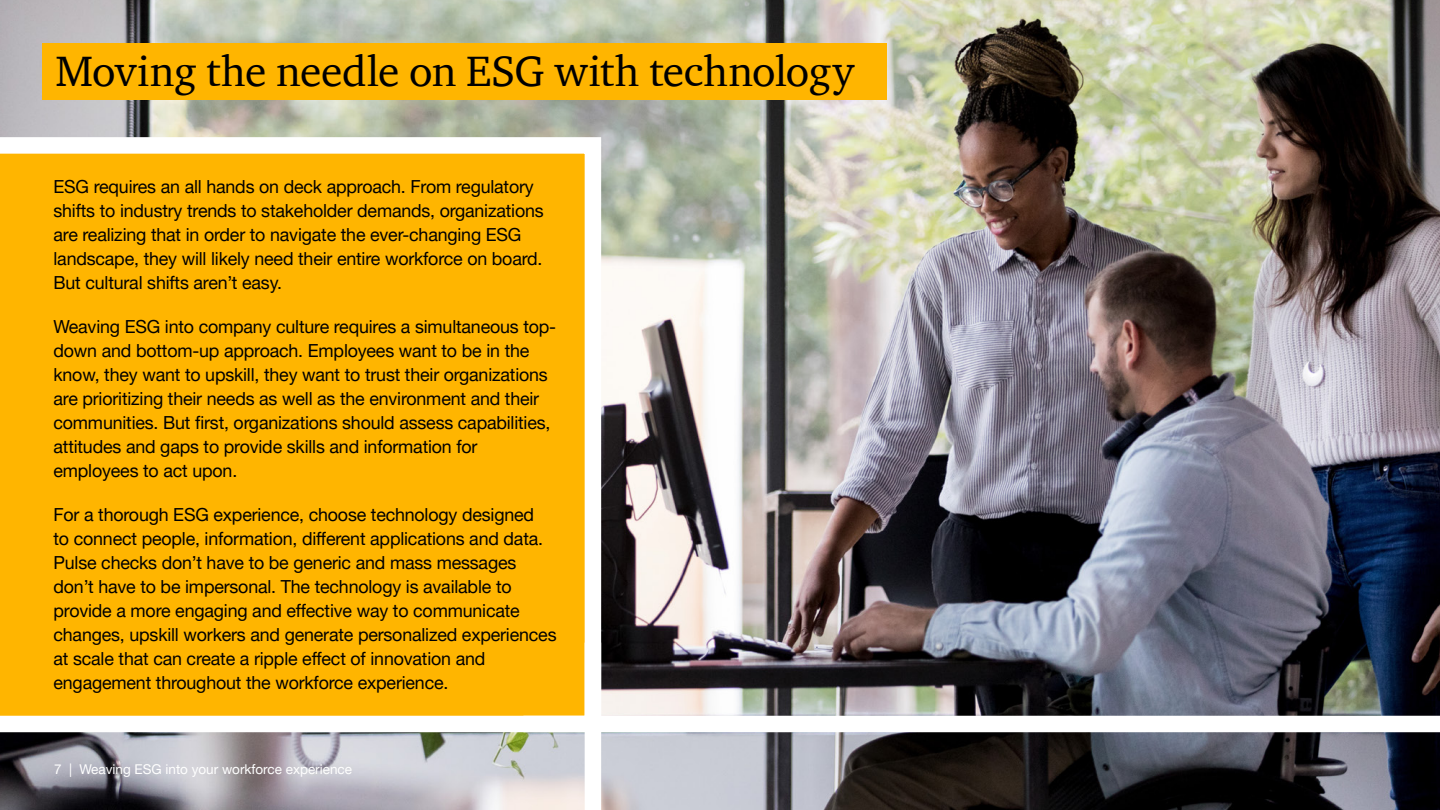
<style>
.page{position:relative;width:1440px;height:810px;background:#fff}
.page>*{position:absolute;margin:0;border:0;box-sizing:border-box;transform-origin:0 0}
.Headline___Header{font:43.5px "ITC Charter Com";letter-spacing:-.015em;color:#000}
.Body___Copy__black{font:18px/24px "Helvetica Neue LT Pro";letter-spacing:-.01em;color:#000}
.Body___Footer{font:13.5px "Helvetica Neue LT Pro";color:#fff}
</style>
<div class="page">
<img style="left:0;top:0;width:1440px;height:810px">
<div style="left:42px;top:43px;width:844px;height:57px;background:#ffb500"></div>
<svg style="left:0;top:137px;width:601px;height:595px"></svg>
<div style="left:585px;top:643px;width:16px;height:167px;background:#fff"></div>
<div style="left:523px;top:716px;width:917px;height:16px;background:#fff"></div>
<p class="Headline___Header" style="left:55px;top:45px;width:800px">Moving the needle on ESG with technology</p>
<p class="Body___Copy__black" style="left:54px;top:174px;width:492px">ESG requires an all hands on deck approach. From regulatory shifts to industry trends to stakeholder demands, organizations are realizing that in order to navigate the ever-changing ESG landscape, they will likely need their entire workforce on board.<br>But cultural shifts aren’t easy.</p>
<p class="Body___Copy__black" style="left:54px;top:314px;width:504px">Weaving ESG into company culture requires a simultaneous top&shy;down and bottom-up approach. Employees want to be in the know, they want to upskill, they want to trust their organizations are prioritizing their needs as well as the environment and their communities. But first, organizations should assess capabilities, attitudes and gaps to provide skills and information for employees to act upon.</p>
<p class="Body___Copy__black" style="left:54px;top:502px;width:504px">For a thorough ESG experience, choose technology designed<br>to connect people, information, different applications and data.<br>Pulse checks don’t have to be generic and mass messages don’t have to be impersonal. The technology is available to provide a more engaging and effective way to communicate changes, upskill workers and generate personalized experiences at scale that can create a ripple effect of innovation and engagement throughout the workforce experience.</p>
<p class="Body___Footer" style="left:54px;top:761px;width:299px">7 | Weaving ESG into your workforce experience</p>
</div>
